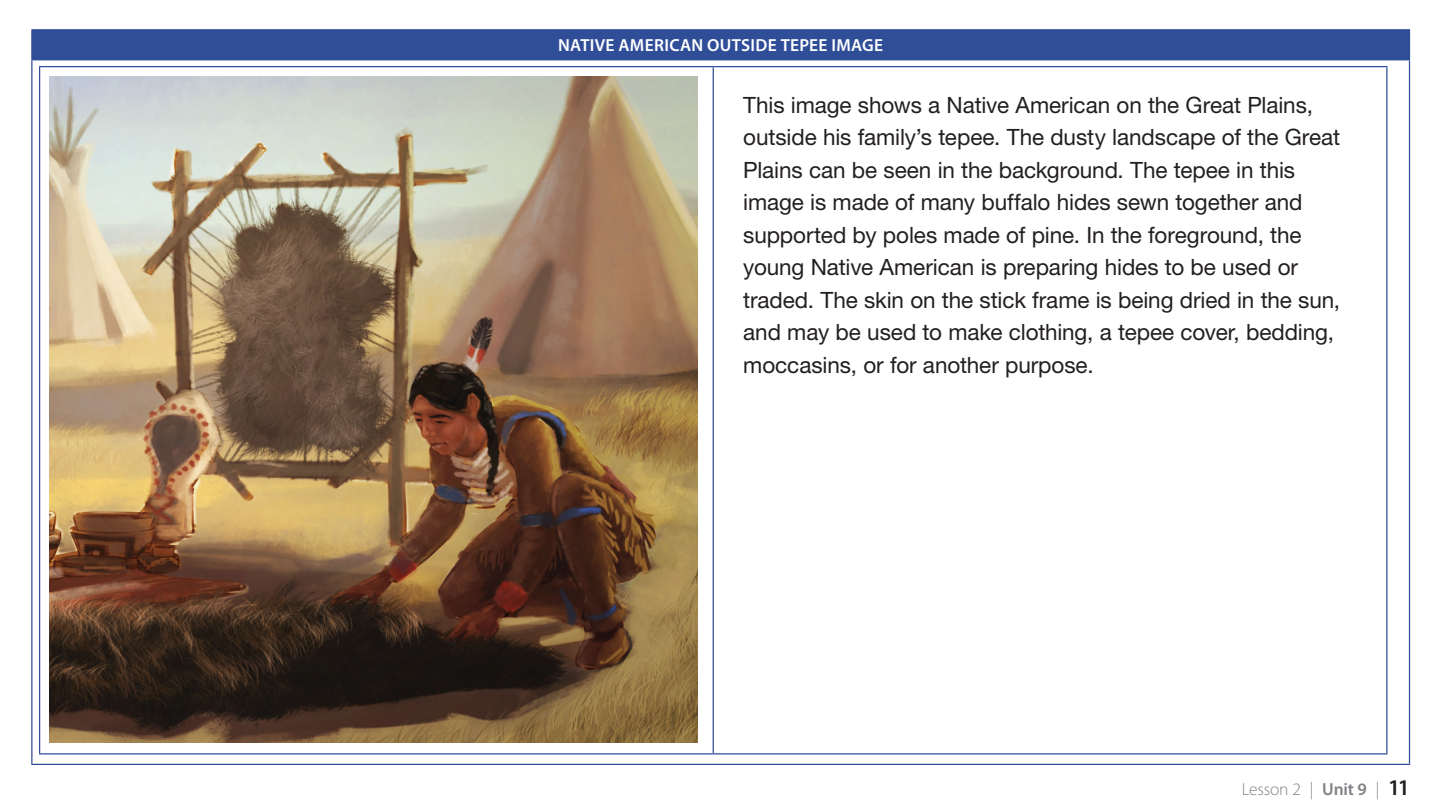
<style>
.page{position:relative;width:1440px;height:810px;background:#fff}
.page>*{position:absolute;margin:0;border:0;box-sizing:border-box;transform-origin:0 0}
.t1{font:22.5px/32.5px "Helvetica Neue LT Std";letter-spacing:-.005em;color:#231f20}
.t2{font:600 17.5px "Myriad Pro";letter-spacing:.015em;color:#fff}
.t3{font:300 17.5px "Myriad Pro";letter-spacing:-.01em;color:#808285}
.s1{font-weight:600}
.s2{font-weight:600;font-size:22.5px;color:#231f20}
</style>
<div class="page">
<div style="left:32px;top:30px;width:1377px;height:30px;background:#304e98"></div>
<svg style="left:31px;top:30px;width:1px;height:29px"></svg>
<hr style="left:31px;top:60px;width:1px;height:704px;background:#304e98">
<hr style="left:31px;top:29px;width:1379px;height:1px;background:#304e98">
<svg style="left:1409px;top:30px;width:1px;height:29px"></svg>
<hr style="left:1409px;top:60px;width:1px;height:704px;background:#304e98">
<hr style="left:31px;top:59px;width:1379px;height:1px;background:#304e98">
<hr style="left:31px;top:764px;width:1379px;height:1px;background:#304e98">
<hr style="left:39px;top:66px;width:674px;height:1px;background:#304e98">
<hr style="left:39px;top:67px;width:1px;height:686px;background:#304e98">
<hr style="left:713px;top:66px;width:675px;height:1px;background:#304e98">
<hr style="left:713px;top:67px;width:1px;height:686px;background:#304e98">
<hr style="left:1386px;top:67px;width:2px;height:686px;background:#304e98">
<hr style="left:39px;top:753px;width:674px;height:1px;background:#304e98">
<hr style="left:713px;top:753px;width:675px;height:1px;background:#304e98">
<img style="left:49px;top:77px;width:649px;height:665px">
<p class="t2" style="left:558px;top:34px;width:327px">NATIVE AMERICAN OUTSIDE TEPEE IMAGE</p>
<p class="t1" style="left:743px;top:88px;width:599px">This image shows a Native American on the Great Plains, outside his family’s tepee. The dusty landscape of the Great Plains can be seen in the background. The tepee in this image is made of many buffalo hides sewn together and supported by poles made of pine. In the foreground, the young Native American is preparing hides to be used or traded. The skin on the stick frame is being dried in the sun, and may be used to make clothing, a tepee cover, bedding, moccasins, or for another purpose.</p>
<p class="t3" style="left:1242px;top:779px;width:170px">Lesson 2 | <span class="s1">Unit 9</span> | <span class="s2">11</span></p>
</div>
